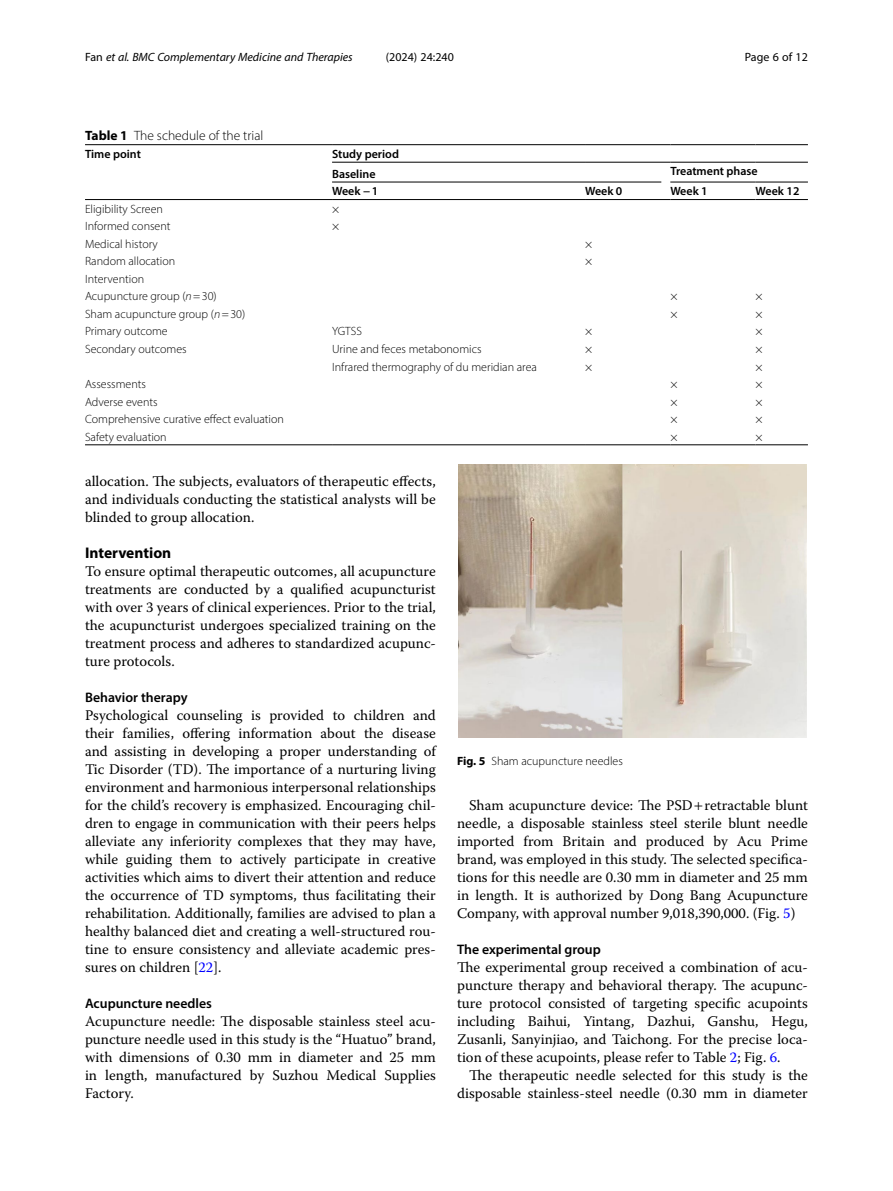
<style>
.page{position:relative;width:893px;height:1191px;background:#fff}
.page>*{position:absolute;margin:0;border:0;box-sizing:border-box;transform-origin:0 0}
.Head_1{font:700 15.45px "Myriad Pro";color:#000}
.Body_Text{font:14.7px/18px "Warnock Pro";color:#000;text-align:justify}
.Body_Text_Indent{font:14.7px/18px "Warnock Pro";color:#000;text-align:justify}
.Head_2{font:600 13.8px "Myriad Pro";color:#000}
.Table_Caption{font:300 13.5px "Myriad Pro";color:#000}
.Table_Body{font:300 12px "Myriad Pro";color:#000}
.Table_Head{font:600 12px "Myriad Pro";color:#000}
.t1{font:italic 12px "Myriad Pro";color:#000}
.Figure_Caption{font:300 12px "Myriad Pro";color:#000}
.t2{font:12px "Myriad Pro";color:#000}
.Table_Head_Bridge_Ru{font:600 12px "Myriad Pro";color:#000}
.s1{font-style:normal}
.s2{font-weight:700}
.s3{font-style:italic}
.s4{color:#00f}
</style>
<div class="page">
<hr style="left:85px;top:199px;width:247px;height:1px;background:#000">
<hr style="left:332px;top:199px;width:253px;height:1px;background:#000">
<hr style="left:585px;top:199px;width:85px;height:1px;background:#000">
<hr style="left:670px;top:199px;width:86px;height:1px;background:#000">
<hr style="left:756px;top:199px;width:52px;height:1px;background:#000">
<hr style="left:85px;top:444px;width:247px;height:1px;background:#000">
<hr style="left:332px;top:444px;width:253px;height:1px;background:#000">
<hr style="left:585px;top:444px;width:85px;height:1px;background:#000">
<hr style="left:670px;top:444px;width:86px;height:1px;background:#000">
<hr style="left:756px;top:444px;width:52px;height:1px;background:#000">
<hr style="left:85px;top:144px;width:247px;height:1px;background:#000">
<hr style="left:670px;top:182px;width:86px;height:1px;background:#000">
<hr style="left:756px;top:182px;width:52px;height:1px;background:#000">
<hr style="left:332px;top:144px;width:253px;height:1px;background:#000">
<hr style="left:585px;top:144px;width:85px;height:1px;background:#000">
<hr style="left:670px;top:144px;width:86px;height:1px;background:#000">
<hr style="left:756px;top:144px;width:52px;height:1px;background:#000">
<hr style="left:332px;top:162px;width:253px;height:1px;background:#000">
<hr style="left:585px;top:162px;width:85px;height:1px;background:#000">
<hr style="left:670px;top:162px;width:86px;height:1px;background:#000">
<hr style="left:756px;top:162px;width:52px;height:1px;background:#000">
<hr style="left:332px;top:182px;width:329px;height:1px;background:#000">
<img style="left:458px;top:464px;width:349px;height:273px">
<p class="t1" style="left:85px;top:50px;width:269px"><span class="s1">Fan</span> et al. BMC Complementary Medicine and Therapies</p>
<p class="t2" style="left:386px;top:50px;width:70px">(2024) 24:240</p>
<p class="t2" style="left:745px;top:50px;width:65px">Page 6 of 12</p>
<p class="Table_Caption" style="left:85px;top:128px;width:180px"><span class="s2">Table 1</span> The schedule of the trial</p>
<p class="Table_Head" style="left:85px;top:146px;width:57px">Time point</p>
<p class="Table_Head" style="left:332px;top:146px;width:68px">Study period</p>
<p class="Table_Head_Bridge_Ru" style="left:332px;top:166px;width:45px">Baseline</p>
<p class="Table_Head" style="left:670px;top:164px;width:89px">Treatment phase</p>
<p class="Table_Head" style="left:332px;top:184px;width:48px">Week −1</p>
<p class="Table_Head" style="left:585px;top:184px;width:39px">Week 0</p>
<p class="Table_Head" style="left:670px;top:184px;width:39px">Week 1</p>
<p class="Table_Head" style="left:756px;top:184px;width:45px">Week 12</p>
<p class="Table_Body" style="left:85px;top:202px;width:79px">Eligibility Screen</p>
<p class="Table_Body" style="left:332px;top:202px;width:9px">×</p>
<p class="Table_Body" style="left:85px;top:219px;width:87px">Informed consent</p>
<p class="Table_Body" style="left:332px;top:219px;width:9px">×</p>
<p class="Table_Body" style="left:85px;top:237px;width:74px">Medical history</p>
<p class="Table_Body" style="left:585px;top:237px;width:9px">×</p>
<p class="Table_Body" style="left:85px;top:254px;width:92px">Random allocation</p>
<p class="Table_Body" style="left:585px;top:254px;width:9px">×</p>
<p class="Table_Body" style="left:85px;top:272px;width:61px">Intervention</p>
<p class="Table_Body" style="left:85px;top:289px;width:133px">Acupuncture group (<span class="s3">n</span>=30)</p>
<p class="Table_Body" style="left:670px;top:289px;width:9px">×</p>
<p class="Table_Body" style="left:756px;top:289px;width:9px">×</p>
<p class="Table_Body" style="left:85px;top:307px;width:162px">Sham acupuncture group (<span class="s3">n</span>=30)</p>
<p class="Table_Body" style="left:670px;top:307px;width:9px">×</p>
<p class="Table_Body" style="left:756px;top:307px;width:9px">×</p>
<p class="Table_Body" style="left:85px;top:324px;width:84px">Primary outcome</p>
<p class="Table_Body" style="left:332px;top:324px;width:31px">YGTSS</p>
<p class="Table_Body" style="left:585px;top:324px;width:9px">×</p>
<p class="Table_Body" style="left:756px;top:324px;width:9px">×</p>
<p class="Table_Body" style="left:85px;top:342px;width:103px">Secondary outcomes</p>
<p class="Table_Body" style="left:332px;top:342px;width:151px">Urine and feces metabonomics</p>
<p class="Table_Body" style="left:585px;top:342px;width:9px">×</p>
<p class="Table_Body" style="left:756px;top:342px;width:9px">×</p>
<p class="Table_Body" style="left:332px;top:359px;width:206px">Infrared thermography of du meridian area</p>
<p class="Table_Body" style="left:585px;top:359px;width:9px">×</p>
<p class="Table_Body" style="left:756px;top:359px;width:9px">×</p>
<p class="Table_Body" style="left:85px;top:377px;width:62px">Assessments</p>
<p class="Table_Body" style="left:670px;top:377px;width:9px">×</p>
<p class="Table_Body" style="left:756px;top:377px;width:9px">×</p>
<p class="Table_Body" style="left:85px;top:394px;width:74px">Adverse events</p>
<p class="Table_Body" style="left:670px;top:394px;width:9px">×</p>
<p class="Table_Body" style="left:756px;top:394px;width:9px">×</p>
<p class="Table_Body" style="left:85px;top:412px;width:200px">Comprehensive curative effect evaluation</p>
<p class="Table_Body" style="left:670px;top:412px;width:9px">×</p>
<p class="Table_Body" style="left:756px;top:412px;width:9px">×</p>
<p class="Table_Body" style="left:85px;top:429px;width:83px">Safety evaluation</p>
<p class="Table_Body" style="left:670px;top:429px;width:9px">×</p>
<p class="Table_Body" style="left:756px;top:429px;width:9px">×</p>
<p class="Body_Text" style="left:85px;top:472px;width:352px">allocation. The subjects, evaluators of therapeutic effects, and individuals conducting the statistical analysts will be blinded to group allocation.</p>
<p class="Head_1" style="left:85px;top:543px;width:88px">Intervention</p>
<p class="Body_Text" style="left:85px;top:562px;width:352px">To ensure optimal therapeutic outcomes, all acupuncture treatments are conducted by a qualified acupuncturist with over 3 years of clinical experiences. Prior to the trial, the acupuncturist undergoes specialized training on the treatment process and adheres to standardized acupunc&shy;ture protocols.</p>
<p class="Head_2" style="left:85px;top:689px;width:104px">Behavior therapy</p>
<p class="Body_Text" style="left:85px;top:706px;width:352px">Psychological counseling is provided to children and their families, offering information about the disease and assisting in developing a proper understanding of Tic Disorder (TD). The importance of a nurturing living environment and harmonious interpersonal relationships for the child’s recovery is emphasized. Encouraging chil&shy;dren to engage in communication with their peers helps alleviate any inferiority complexes that they may have, while guiding them to actively participate in creative activities which aims to divert their attention and reduce the occurrence of TD symptoms, thus facilitating their rehabilitation. Additionally, families are advised to plan a healthy balanced diet and creating a well-structured rou&shy;tine to ensure consistency and alleviate academic pres&shy;sures on children [<span class="s4">22</span>].</p>
<p class="Head_2" style="left:85px;top:995px;width:128px">Acupuncture needles</p>
<p class="Body_Text" style="left:85px;top:1012px;width:352px">Acupuncture needle: The disposable stainless steel acu&shy;puncture needle used in this study is the “Huatuo” brand, with dimensions of 0.30 mm in diameter and 25 mm in length, manufactured by Suzhou Medical Supplies Factory.</p>
<p class="Figure_Caption" style="left:457px;top:753px;width:167px"><span class="s2">Fig. 5</span> Sham acupuncture needles</p>
<p class="Body_Text_Indent" style="left:457px;top:796px;width:352px;text-indent:12px">Sham acupuncture device: The PSD retractable blunt needle, a disposable stainless steel sterile blunt needle imported from Britain and produced by Acu Prime brand, was employed in this study. The selected specifica&shy;tions for this needle are 0.30 mm in diameter and 25 mm in length. It is authorized by Dong Bang Acupuncture Company, with approval number 9,018,390,000. (Fig. <span class="s4">5</span>)</p>
<p class="Head_2" style="left:457px;top:941px;width:145px">The experimental group</p>
<p class="Body_Text" style="left:457px;top:958px;width:352px">The experimental group received a combination of acu&shy;puncture therapy and behavioral therapy. The acupunc&shy;ture protocol consisted of targeting specific acupoints including Baihui, Yintang, Dazhui, Ganshu, Hegu, Zusanli, Sanyinjiao, and Taichong. For the precise loca&shy;tion of these acupoints, please refer to Table <span class="s4">2</span>; Fig. <span class="s4">6</span>.</p>
<p class="Body_Text_Indent" style="left:457px;top:1066px;width:352px;text-align:right">The therapeutic needle selected for this study is the disposable stainless-steel needle (0.30 mm in diameter</p>
</div>
